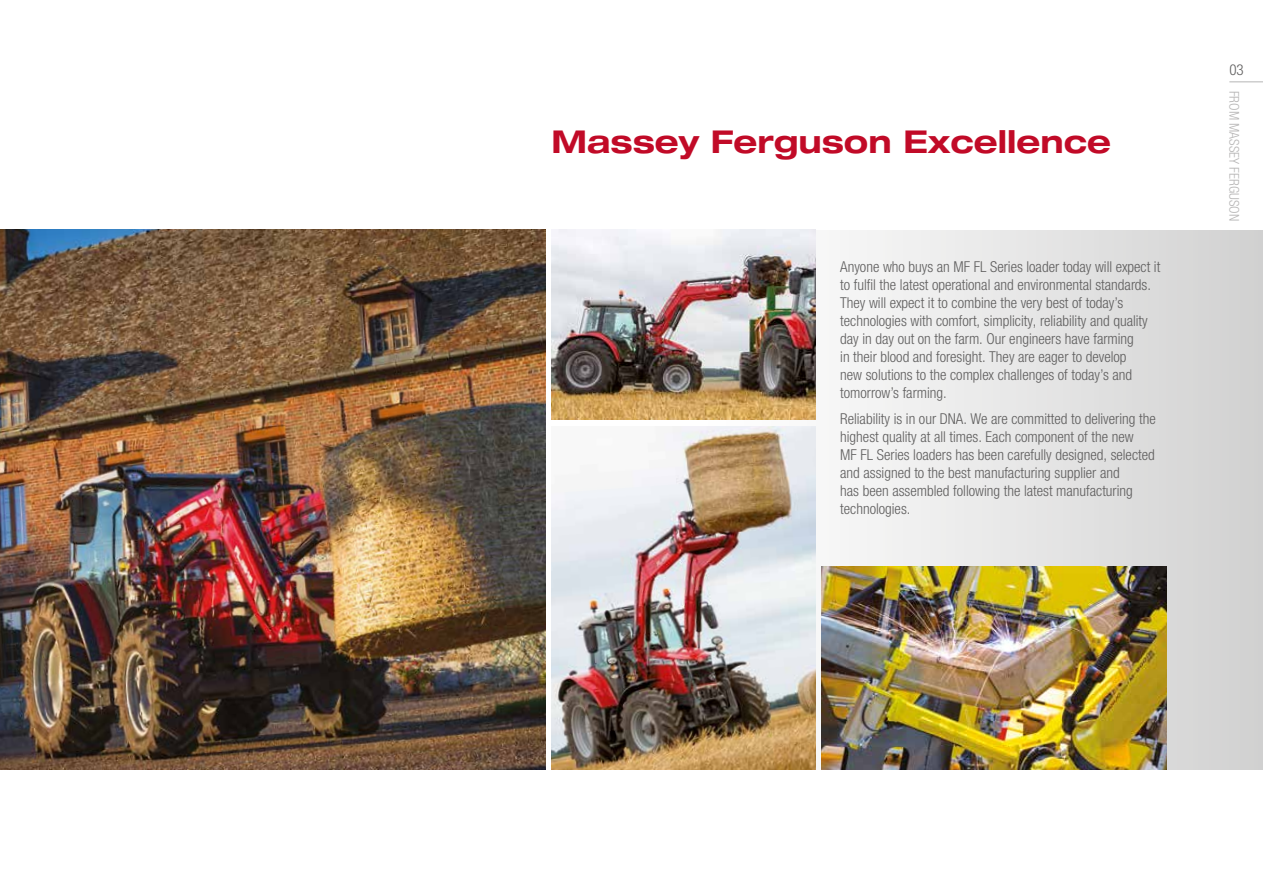
<style>
.page{position:relative;width:1263px;height:893px;background:#fff}
.page>*{position:absolute;margin:0;border:0;box-sizing:border-box;transform-origin:0 0}
.t1{font:700 expanded 31.5px "Helvetica Neue LTW1 G";color:#c10a27}
.t2{font:300 condensed 15px/18px "Helvetica Neue LTW1 G";color:#5f5e5e}
.t3{font:300 condensed 13.5px "Helvetica Neue LTW1 G";color:#b6b5b5}
</style>
<div class="page">
<div style="left:703px;top:231px;width:560px;height:539px;background:linear-gradient(to right,#fff,#d2d2d2)"></div>
<img style="left:552px;top:230px;width:263px;height:190px">
<img style="left:552px;top:426px;width:263px;height:344px">
<img style="left:821px;top:567px;width:345px;height:203px">
<img style="left:0;top:230px;width:545px;height:539px">
<hr style="left:1229px;top:81px;width:34px;height:1px;background:#b6b5b5">
<h1 class="t1" style="left:552px;top:121px;width:561px">Massey Ferguson Excellence</h1>
<p class="t2" style="left:840px;top:257px;width:322px">Anyone who buys an MF FL Series loader today will expect it to fulfil the latest operational and environmental standards.<br>They will expect it to combine the very best of today’s technologies with comfort, simplicity, reliability and quality day in day out on the farm. Our engineers have farming<br>in their blood and foresight. They are eager to develop<br>new solutions to the complex challenges of today’s and tomorrow’s farming.</p>
<p class="t2" style="left:840px;top:410px;width:317px">Reliability is in our DNA. We are committed to delivering the highest quality at all times. Each component of the new<br>MF FL Series loaders has been carefully designed, selected and assigned to the best manufacturing supplier and<br>has been assembled following the latest manufacturing technologies.</p>
<p class="t2" style="left:1229px;top:61px;width:16px">03</p>
<p class="t3" style="left:1242px;top:91px;width:132px;rotate:90deg">FROM MASSEY FERGUSON</p>
</div>
